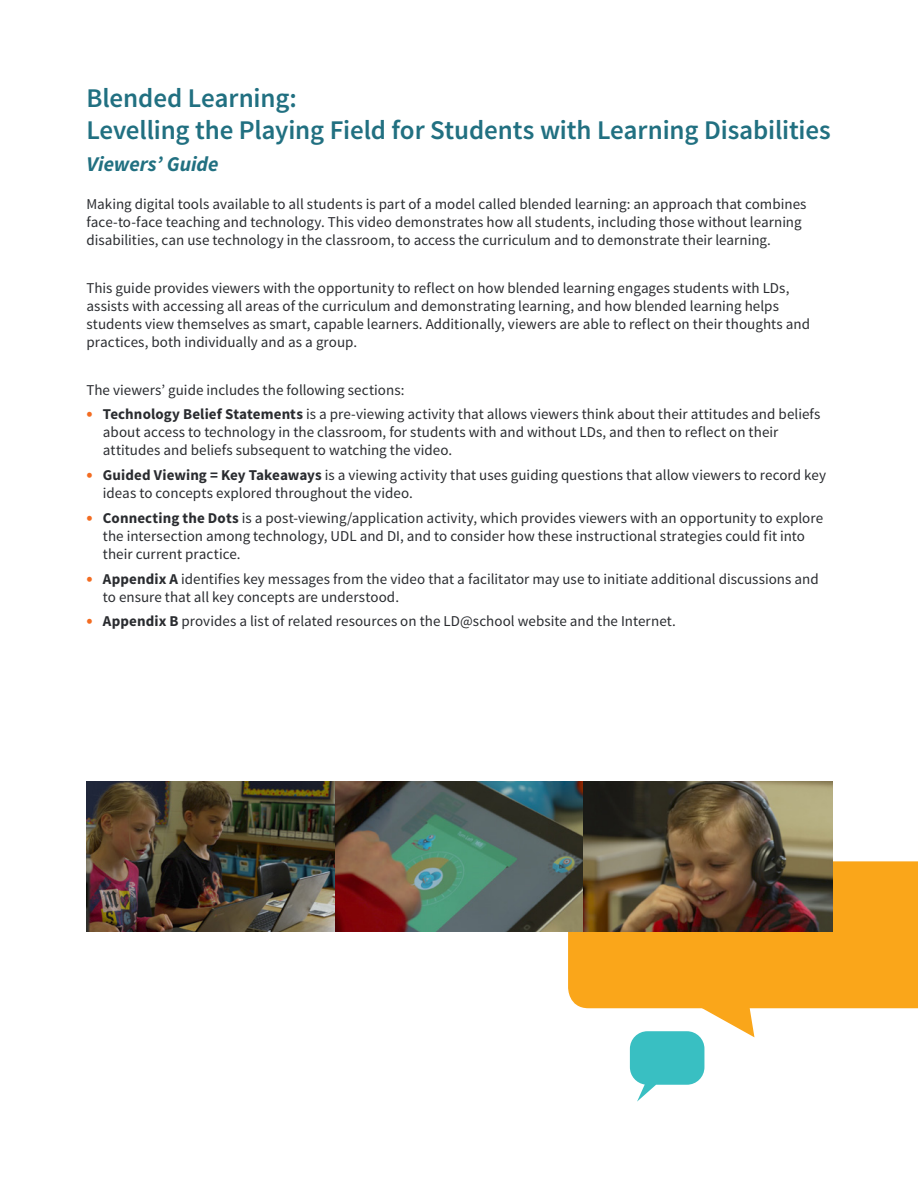
<style>
.page{position:relative;width:918px;height:1188px;background:#fff}
.page>*{position:absolute;margin:0;border:0;box-sizing:border-box;transform-origin:0 0}
.t1{font:600 27px/32.4px "Source Sans Pro";letter-spacing:-.005em;color:#217081}
.t2{font:italic 700 21px "Source Sans Pro";color:#217081}
.t3{font:15px/18px "Source Sans Pro";letter-spacing:.005em;color:#2a2c30}
.s1{font-weight:700;font-size:18px;color:#f36c21}
.s2{font-weight:700}
</style>
<div class="page">
<img style="left:86px;top:782px;width:249px;height:150px">
<div style="left:568px;top:861px;width:350px;height:147px;background:#faa61a"></div>
<img style="left:335px;top:782px;width:249px;height:150px">
<img style="left:584px;top:782px;width:248px;height:150px">
<svg style="left:630px;top:1004px;width:124px;height:98px"></svg>
<p class="t1" style="left:86px;top:82px;width:746px">Blended Learning:<br>Levelling the Playing Field for Students with Learning Disabilities</p>
<p class="t2" style="left:86px;top:151px;width:134px">Viewers’ Guide</p>
<p class="t3" style="left:86px;top:196px;width:722px">Making digital tools available to all students is part of a model called blended learning: an approach that combines face-to-face teaching and technology. This video demonstrates how all students, including those without learning disabilities, can use technology in the classroom, to access the curriculum and to demonstrate their learning.</p>
<p class="t3" style="left:86px;top:280px;width:725px">This guide provides viewers with the opportunity to reflect on how blended learning engages students with LDs, assists with accessing all areas of the curriculum and demonstrating learning, and how blended learning helps students view themselves as smart, capable learners. Additionally, viewers are able to reflect on their thoughts and practices, both individually and as a group.</p>
<p class="t3" style="left:86px;top:382px;width:320px">The viewers’ guide includes the following sections:</p>
<p class="t3" style="left:103px;top:406px;width:719px;text-indent:-16px"><span class="s1">•</span> <span class="s2">Technology Belief Statements</span> is a pre-viewing activity that allows viewers think about their attitudes and beliefs about access to technology in the classroom, for students with and without LDs, and then to reflect on their attitudes and beliefs subsequent to watching the video.</p>
<p class="t3" style="left:103px;top:466px;width:725px;text-indent:-16px"><span class="s1">•</span> <span class="s2">Guided Viewing = Key Takeaways</span> is a viewing activity that uses guiding questions that allow viewers to record key ideas to concepts explored throughout the video.</p>
<p class="t3" style="left:103px;top:509px;width:722px;text-indent:-16px"><span class="s1">•</span> <span class="s2">Connecting the Dots</span> is a post-viewing/application activity, which provides viewers with an opportunity to explore the intersection among technology, UDL and DI, and to consider how these instructional strategies could fit into their current practice.</p>
<p class="t3" style="left:103px;top:570px;width:717px;text-indent:-16px"><span class="s1">•</span> <span class="s2">Appendix A</span> identifies key messages from the video that a facilitator may use to initiate additional discussions and to ensure that all key concepts are understood.</p>
<p class="t3" style="left:86px;top:613px;width:591px"><span class="s1">•</span> <span class="s2">Appendix B</span> provides a list of related resources on the LD@school website and the Internet.</p>
</div>
